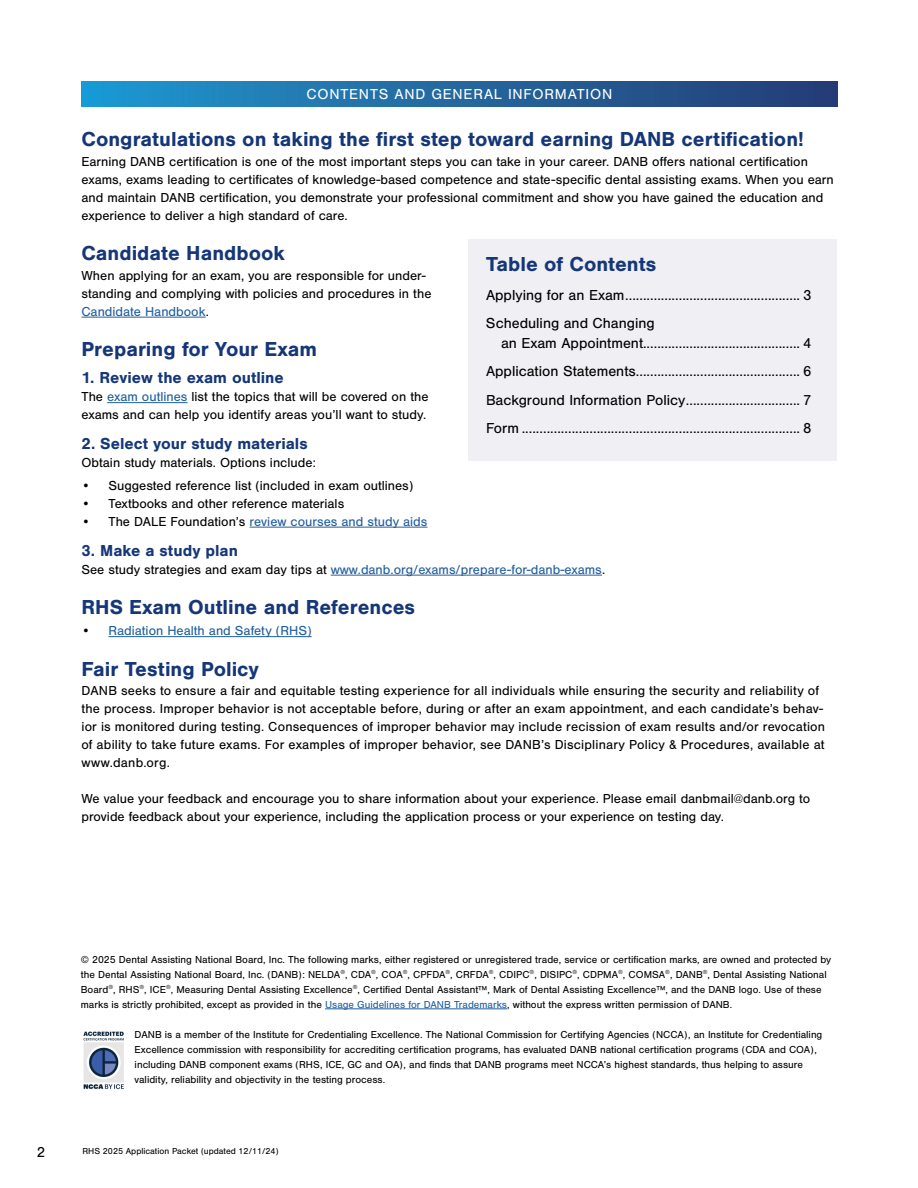
<style>
.page{position:relative;width:918px;height:1188px;background:#fff}
.page>*{position:absolute;margin:0;border:0;box-sizing:border-box;transform-origin:0 0}
.t1{font:700 21px "Nimbus San";color:#153778}
.t2{font:700 16.5px "Nimbus San";color:#153778}
.t3{font:15px/28.5px "Nimbus San";color:#000}
.t4{font:15px "Nimbus San";letter-spacing:.05em;color:#fff}
.t5{font:13.5px/18px "Nimbus San";color:#000}
.t6{font:13.5px "Nimbus San";color:#215e9e}
.t7{font:10.5px/15px "Nimbus San";color:#000}
.t8{font:9px "Nimbus San";color:#000}
.s1{color:#215e9e}
.s2{color:#000}
</style>
<div class="page">
<div style="left:81px;top:81px;width:757px;height:25px;background:linear-gradient(to right,#1f98cf,#263a72)"></div>
<div style="left:468px;top:239px;width:369px;height:222px;background:#efeff4"></div>
<hr style="left:325px;top:1009px;width:182px;height:1px;background:#215e9e">
<img style="left:83px;top:1031px;width:41px;height:59px">
<hr style="left:81px;top:317px;width:125px;height:1px;background:#215e9e">
<hr style="left:107px;top:402px;width:80px;height:1px;background:#215e9e">
<hr style="left:250px;top:527px;width:177px;height:1px;background:#215e9e">
<hr style="left:331px;top:575px;width:271px;height:1px;background:#215e9e">
<hr style="left:108px;top:636px;width:204px;height:1px;background:#215e9e">
<p class="t4" style="left:306px;top:85px;width:307px">CONTENTS AND GENERAL INFORMATION</p>
<h1 class="t1" style="left:81px;top:128px;width:724px">Congratulations on taking the first step toward earning DANB certification!</h1>
<p class="t5" style="left:81px;top:153px;width:754px">Earning DANB certification is one of the most important steps you can take in your career. DANB offers national certification exams, exams leading to certificates of knowledge-based competence and state-specific dental assisting exams. When you earn and maintain DANB certification, you demonstrate your professional commitment and show you have gained the education and experience to deliver a high standard of care.</p>
<h1 class="t1" style="left:81px;top:242px;width:205px">Candidate Handbook</h1>
<p class="t5" style="left:81px;top:267px;width:352px">When applying for an exam, you are responsible for under&shy;standing and complying with policies and procedures in the<br><span class="s1">Candidate Handbook</span>.</p>
<h1 class="t1" style="left:81px;top:338px;width:237px">Preparing for Your Exam</h1>
<p class="t2" style="left:81px;top:369px;width:204px">1. Review the exam outline</p>
<p class="t5" style="left:81px;top:388px;width:349px">The <span class="s1">exam outlines</span> list the topics that will be covered on the exams and can help you identify areas you’ll want to study.</p>
<p class="t2" style="left:81px;top:435px;width:228px">2. Select your study materials</p>
<p class="t5" style="left:81px;top:454px;width:236px">Obtain study materials. Options include:</p>
<p class="t5" style="left:81px;top:477px;width:333px">• Suggested reference list (included in exam outlines)</p>
<p class="t5" style="left:81px;top:495px;width:264px">• Textbooks and other reference materials</p>
<p class="t6" style="left:81px;top:514px;width:348px"><span class="s2">• The DALE Foundation’s</span> review courses and study aids</p>
<p class="t2" style="left:81px;top:541px;width:158px">3. Make a study plan</p>
<p class="t6" style="left:81px;top:562px;width:525px"><span class="s2">See study strategies and exam day tips at</span> www.danb.org/exams/prepare-for-danb-exams<span class="s2">.</span></p>
<h1 class="t1" style="left:81px;top:596px;width:335px">RHS Exam Outline and References</h1>
<p class="t6" style="left:81px;top:623px;width:232px"><span class="s2">•</span> Radiation Health and Safety (RHS)</p>
<h1 class="t1" style="left:81px;top:657px;width:179px">Fair Testing Policy</h1>
<p class="t5" style="left:81px;top:682px;width:745px">DANB seeks to ensure a fair and equitable testing experience for all individuals while ensuring the security and reliability of the process. Improper behavior is not acceptable before, during or after an exam appointment, and each candidate’s behav&shy;ior is monitored during testing. Consequences of improper behavior may include recission of exam results and/or revocation of ability to take future exams. For examples of improper behavior, see DANB’s Disciplinary Policy &amp; Procedures, available at www.danb.org.</p>
<p class="t5" style="left:81px;top:790px;width:730px">We value your feedback and encourage you to share information about your experience. Please email danbmail@danb.org to provide feedback about your experience, including the application process or your experience on testing day.</p>
<h1 class="t1" style="left:486px;top:253px;width:172px">Table of Contents</h1>
<p class="t3" style="left:486px;top:281px;width:327px">Applying for an Exam................................................. 3<br>Scheduling and Changing</p>
<p class="t3" style="left:486px;top:329px;width:327px;text-align:justify;text-indent:15px">an Exam Appointment............................................ 4<br>Application Statements.............................................. 6<br>Background Information Policy................................ 7<br>Form .............................................................................. 8</p>
<p class="t7" style="left:81px;top:952px;width:752px">© 2025 Dental Assisting National Board, Inc. The following marks, either registered or unregistered trade, service or certification marks, are owned and protected by the Dental Assisting National Board, Inc. (DANB): NELDA<sup>®</sup>, CDA<sup>®</sup>, COA<sup>®</sup>, CPFDA<sup>®</sup>, CRFDA<sup>®</sup>, CDIPC<sup>®</sup>, DISIPC<sup>®</sup>, CDPMA<sup>®</sup>, COMSA<sup>®</sup>, DANB<sup>®</sup>, Dental Assisting National Board<sup>®</sup>, RHS<sup>®</sup>, ICE<sup>®</sup>, Measuring Dental Assisting Excellence<sup>®</sup>, Certified Dental Assistant™, Mark of Dental Assisting Excellence™, and the DANB logo. Use of these marks is strictly prohibited, except as provided in the <span class="s1">Usage Guidelines for DANB Trademarks</span>, without the express written permission of DANB.</p>
<p class="t7" style="left:135px;top:1027px;width:689px">DANB is a member of the Institute for Credentialing Excellence. The National Commission for Certifying Agencies (NCCA), an Institute for Credentialing Excellence commission with responsibility for accrediting certification programs, has evaluated DANB national certification programs (CDA and COA), including DANB component exams (RHS, ICE, GC and OA), and finds that DANB programs meet NCCA’s highest standards, thus helping to assure validity, reliability and objectivity in the testing process.</p>
<p class="t3" style="left:37px;top:1138px;width:10px">2</p>
<p class="t8" style="left:82px;top:1147px;width:198px">RHS 2025 Application Packet (updated 12/11/24)</p>
</div>
